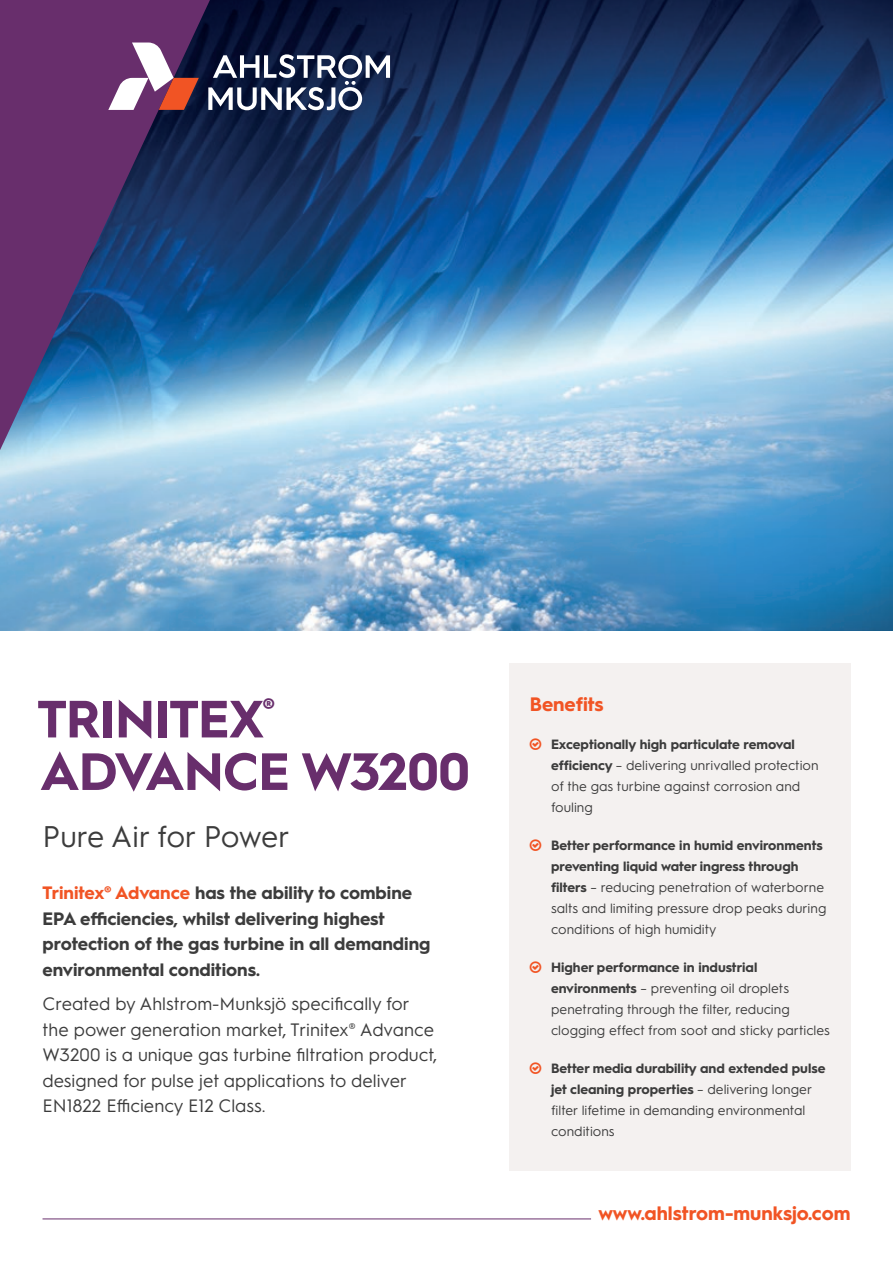
<style>
.page{position:relative;width:893px;height:1263px;background:#fff}
.page>*{position:absolute;margin:0;border:0;box-sizing:border-box;transform-origin:0 0}
.t1{font:700 52.5px/52.5px "Hurme Geometric Sans 1";letter-spacing:-.01em;color:#682e6c}
.t2{font:30px "Hurme Geometric Sans 1";color:#3c3c3c}
.t3{font:700 19.5px "Hurme Geometric Sans 1";color:#f15424}
.t4{font:18px/25.5px "Hurme Geometric Sans 1";color:#3c3c3c}
.t5{font:700 18px/25.5px "Hurme Geometric Sans 1";color:#3c3c3c}
.t6{font:13.5px/21px "Hurme Geometric Sans 1";color:#3c3c3c}
.s1{color:#f15424}
.s2{font-weight:700}
</style>
<div class="page">
<img style="left:0;top:0;width:893px;height:630px">
<hr style="left:43px;top:1218px;width:548px;height:1px;background:#682e6c">
<svg style="left:0;top:0;width:210px;height:450px;fill:#682e6c"></svg>
<svg style="left:108px;top:43px;width:91px;height:67px"></svg>
<svg style="left:208px;top:54px;width:182px;height:56px"></svg>
<div style="left:509px;top:663px;width:341px;height:507px;background:#f4f1f0"></div>
<h1 class="t1" style="left:37px;top:690px;width:434px">TRINITEX<sup>®<br></sup>ADVANCE W3200</h1>
<h2 class="t2" style="left:43px;top:815px;width:249px">Pure Air for Power</h2>
<h3 class="t5" style="left:43px;top:879px;width:389px"><span class="s1">Trinitex® Advance</span> has the ability to combine EPA efficiencies, whilst delivering highest protection of the gas turbine in all demanding environmental conditions.</h3>
<h3 class="t4" style="left:43px;top:990px;width:396px">Created by Ahlstrom-Munksjö specifically for the power generation market, Trinitex® Advance W3200 is a unique gas turbine filtration product, designed for pulse jet applications to deliver EN1822 Efficiency E12 Class.</h3>
<h3 class="t3" style="left:530px;top:690px;width:75px">Benefits</h3>
<p class="t6" style="left:551px;top:733px;width:269px"><span class="s2">Exceptionally high particulate removal efficiency</span> – delivering unrivalled protection of the gas turbine against corrosion and fouling</p>
<p class="t6" style="left:551px;top:834px;width:277px"><span class="s2">Better performance in humid environments preventing liquid water ingress through filters</span> – reducing penetration of waterborne salts and limiting pressure drop peaks during conditions of high humidity</p>
<p class="t6" style="left:551px;top:956px;width:280px"><span class="s2">Higher performance in industrial environments</span> – preventing oil droplets penetrating through the filter, reducing clogging effect from soot and sticky particles</p>
<p class="t6" style="left:551px;top:1057px;width:276px"><span class="s2">Better media durability and extended pulse jet cleaning properties</span> – delivering longer filter lifetime in demanding environmental conditions</p>
<h3 class="t3" style="left:598px;top:1199px;width:254px">www.ahlstrom-munksjo.com</h3>
</div>
